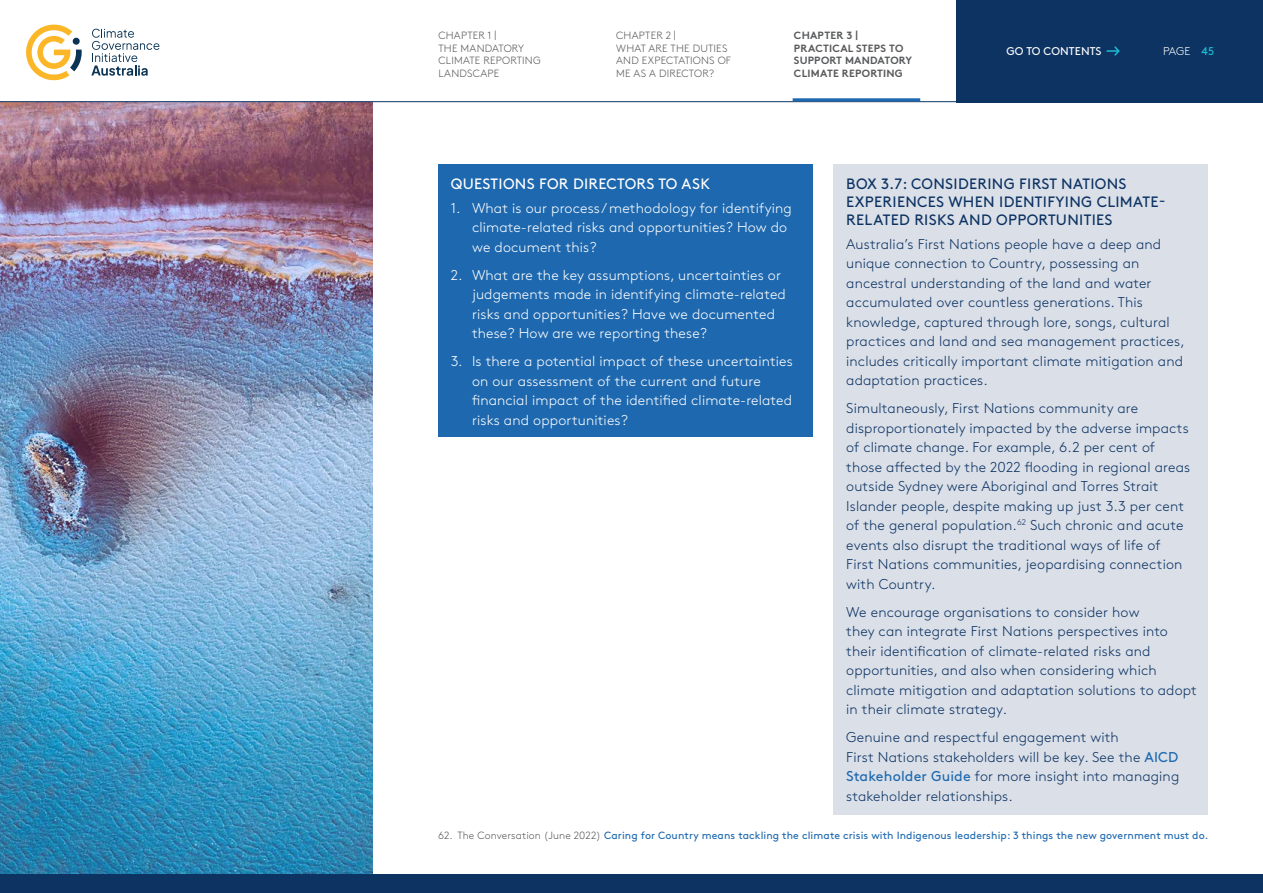
<style>
.page{position:relative;width:1263px;height:893px;background:#fff}
.page>*{position:absolute;margin:0;border:0;box-sizing:border-box;transform-origin:0 0}
.BOX_H3{font:15px/18px "Brown Std";letter-spacing:.02em;color:#0d3363}
.Shade_H1{font:15px "Brown Std";letter-spacing:.02em;color:#fff}
.BOX_Body_Copy{font:300 14.25px/19.5px "Brown Std";letter-spacing:.01em;color:#0d3363}
.t1{font:300 14.25px/19.5px "Brown Std";letter-spacing:.01em;color:#fff}
.t2{font:11.25px "Brown Std";letter-spacing:.01em;color:#fff}
.t3{font:300 11.25px "Brown Std";color:#fff}
.Footnote-List{font:10.5px "Brown Std";letter-spacing:.01em;color:#1d68af}
.t4{font:300 10.5px/12.6px "Brown Std";letter-spacing:.02em;color:#58595b}
.t5{font:700 10.5px/12.6px "Brown Std";letter-spacing:.02em;color:#58595b}
.s1{font-weight:400;color:#1abfd5}
.s2{font-weight:400;color:#1d68af}
.s3{font-weight:300;color:#58595b}
</style>
<div class="page">
<img style="left:0;top:102px;width:372px;height:772px">
<div style="left:438px;top:165px;width:374px;height:36px;background:#1d68af"></div>
<div style="left:438px;top:189px;width:374px;height:75px;background:#1d68af"></div>
<div style="left:438px;top:256px;width:374px;height:94px;background:#1d68af"></div>
<div style="left:438px;top:343px;width:374px;height:94px;background:#1d68af"></div>
<div style="left:833px;top:165px;width:375px;height:74px;background:#dbe0e8"></div>
<div style="left:833px;top:225px;width:375px;height:174px;background:#dbe0e8"></div>
<div style="left:833px;top:390px;width:375px;height:213px;background:#dbe0e8"></div>
<div style="left:833px;top:593px;width:375px;height:135px;background:#dbe0e8"></div>
<div style="left:833px;top:719px;width:375px;height:96px;background:#dbe0e8"></div>
<svg style="left:0;top:0;width:957px;height:102px"></svg>
<div style="left:0;top:874px;width:1263px;height:19px;background:#0d3363"></div>
<div style="left:957px;top:0;width:306px;height:102px;background:#0d3363"></div>
<svg style="left:1107px;top:46px;width:13px;height:10px"></svg>
<svg style="left:91px;top:29px;width:68px;height:47px"></svg>
<svg style="left:26px;top:25px;width:56px;height:55px"></svg>
<hr style="left:793px;top:98px;width:127px;height:3px;background:#1d68af">
<p class="t4" style="left:438px;top:29px;width:104px">CHAPTER 1 |<br>THE MANDATORY<br>CLIMATE REPORTING<br>LANDSCAPE</p>
<p class="t4" style="left:616px;top:29px;width:116px">CHAPTER 2 |<br>WHAT ARE THE DUTIES<br>AND EXPECTATIONS OF<br>ME AS A DIRECTOR?</p>
<p class="t5" style="left:794px;top:29px;width:120px">CHAPTER 3 |<br>PRACTICAL STEPS TO<br>SUPPORT MANDATORY<br>CLIMATE REPORTING</p>
<p class="t2" style="left:1006px;top:45px;width:97px">GO TO CONTENTS</p>
<p class="t3" style="left:1163px;top:45px;width:53px">PAGE <span class="s1">45</span></p>
<p class="BOX_H3" style="left:846px;top:175px;width:321px">BOX 3.7: CONSIDERING FIRST NATIONS<br>EXPERIENCES WHEN IDENTIFYING CLIMATE-<br>RELATED RISKS AND OPPORTUNITIES</p>
<p class="BOX_Body_Copy" style="left:846px;top:234px;width:340px">Australia’s First Nations people have a deep and unique connection to Country, possessing an ancestral understanding of the land and water accumulated over countless generations. This knowledge, captured through lore, songs, cultural practices and land and sea management practices, includes critically important climate mitigation and adaptation practices.</p>
<p class="BOX_Body_Copy" style="left:846px;top:399px;width:345px">Simultaneously, First Nations community are disproportionately impacted by the adverse impacts of climate change. For example, 6.2 per cent of those affected by the 2022 flooding in regional areas outside Sydney were Aboriginal and Torres Strait Islander people, despite making up just 3.3 per cent of the general population.<sup>62</sup> Such chronic and acute events also disrupt the traditional ways of life of First Nations communities, jeopardising connection with Country.</p>
<p class="BOX_Body_Copy" style="left:846px;top:602px;width:352px">We encourage organisations to consider how<br>they can integrate First Nations perspectives into their identification of climate-related risks and opportunities, and also when considering which climate mitigation and adaptation solutions to adopt in their climate strategy.</p>
<p class="BOX_Body_Copy" style="left:846px;top:728px;width:335px">Genuine and respectful engagement with<br>First Nations stakeholders will be key. See the <span class="s2">AICD Stakeholder Guide</span> for more insight into managing stakeholder relationships.</p>
<p class="Footnote-List" style="left:438px;top:829px;width:772px"><span class="s3">62. The Conversation (June 2022)</span> Caring for Country means tackling the climate crisis with Indigenous leadership: 3 things the new government must do.</p>
<h4 class="Shade_H1" style="left:451px;top:175px;width:261px">QUESTIONS FOR DIRECTORS TO ASK</h4>
<p class="t1" style="left:472px;top:198px;width:321px;text-indent:-21px">1. What is our process/ methodology for identifying climate-related risks and opportunities? How do we document this?</p>
<p class="t1" style="left:472px;top:265px;width:315px;text-indent:-21px">2. What are the key assumptions, uncertainties or judgements made in identifying climate-related risks and opportunities? Have we documented these? How are we reporting these?</p>
<p class="t1" style="left:472px;top:352px;width:322px;text-indent:-21px">3. Is there a potential impact of these uncertainties on our assessment of the current and future financial impact of the identified climate-related risks and opportunities?</p>
</div>
